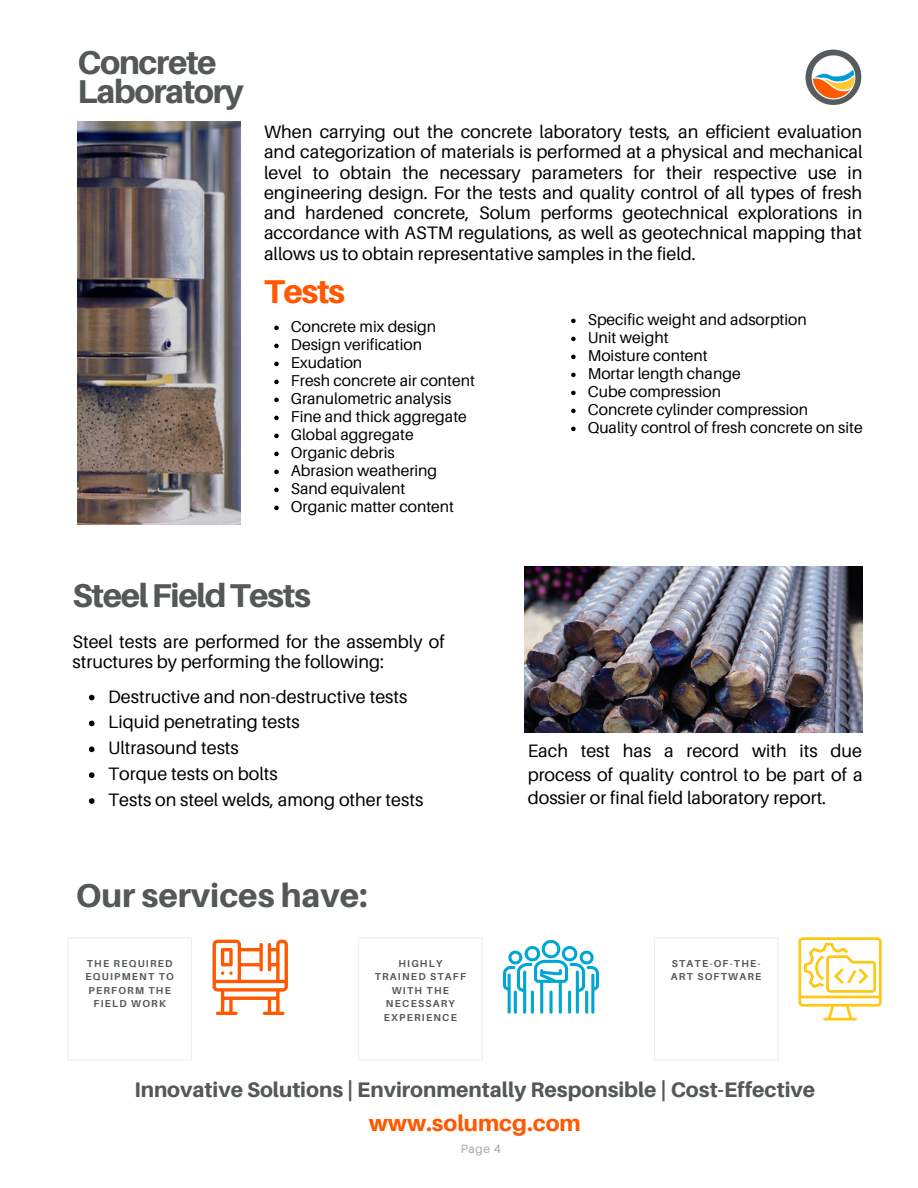
<style>
.page{position:relative;width:918px;height:1188px;background:#fff}
.page>*{position:absolute;margin:0;border:0;box-sizing:border-box;transform-origin:0 0}
.t1{font:800 33px/29.2px "Aileron";letter-spacing:-.04em;color:#545859}
.t2{font:800 33px "Aileron";color:#545859}
.t3{font:800 33px "Aileron";letter-spacing:-.04em;color:#ff5800}
.t4{font:800 22.65px "Aileron";color:#ff5800}
.t5{font:800 21.15px "Aileron";color:#545859}
.t6{font:18px/20.2px "Aileron";color:#000;text-align:justify}
.t7{font:15.75px "Aileron";color:#000}
.t8{font:12px "Aileron";color:#a6a6a6}
.t9{font:700 10.05px/13.4px "Aileron";letter-spacing:.12em;color:#545859;text-align:center}
</style>
<div class="page">
<img style="left:805px;top:49px;width:57px;height:56px">
<img style="left:78px;top:121px;width:163px;height:404px">
<img style="left:524px;top:566px;width:339px;height:167px">
<svg style="left:213px;top:940px;width:75px;height:75px"></svg>
<svg style="left:798px;top:937px;width:84px;height:84px"></svg>
<svg style="left:68px;top:937px;width:124px;height:124px"></svg>
<svg style="left:358px;top:937px;width:125px;height:124px"></svg>
<svg style="left:654px;top:937px;width:124px;height:124px"></svg>
<svg style="left:503px;top:940px;width:96px;height:74px"></svg>
<svg style="left:274px;top:326px;width:5px;height:4px"></svg>
<svg style="left:274px;top:344px;width:5px;height:4px"></svg>
<svg style="left:274px;top:362px;width:5px;height:4px"></svg>
<svg style="left:274px;top:380px;width:5px;height:4px"></svg>
<svg style="left:274px;top:398px;width:5px;height:4px"></svg>
<svg style="left:274px;top:416px;width:5px;height:4px"></svg>
<svg style="left:274px;top:434px;width:5px;height:4px"></svg>
<svg style="left:274px;top:452px;width:5px;height:4px"></svg>
<svg style="left:274px;top:470px;width:5px;height:4px"></svg>
<svg style="left:274px;top:488px;width:5px;height:4px"></svg>
<svg style="left:274px;top:506px;width:5px;height:4px"></svg>
<svg style="left:571px;top:319px;width:5px;height:4px"></svg>
<svg style="left:571px;top:337px;width:5px;height:4px"></svg>
<svg style="left:571px;top:355px;width:5px;height:4px"></svg>
<svg style="left:571px;top:373px;width:5px;height:4px"></svg>
<svg style="left:571px;top:391px;width:5px;height:4px"></svg>
<svg style="left:571px;top:409px;width:5px;height:4px"></svg>
<svg style="left:571px;top:427px;width:5px;height:4px"></svg>
<svg style="left:89px;top:695px;width:6px;height:5px"></svg>
<svg style="left:89px;top:721px;width:6px;height:5px"></svg>
<svg style="left:89px;top:746px;width:6px;height:6px"></svg>
<svg style="left:89px;top:772px;width:6px;height:6px"></svg>
<svg style="left:89px;top:798px;width:6px;height:6px"></svg>
<p class="t1" style="left:78px;top:47px;width:168px">Concrete<br>Laboratory</p>
<p class="t6" style="left:264px;top:121px;width:600px">When carrying out the concrete laboratory tests, an efficient evaluation and categorization of materials is performed at a physical and mechanical level to obtain the necessary parameters for their respective use in engineering design. For the tests and quality control of all types of fresh and hardened concrete, Solum performs geotechnical explorations in accordance with ASTM regulations, as well as geotechnical mapping that allows us to obtain representative samples in the field.</p>
<p class="t3" style="left:264px;top:271px;width:83px">Tests</p>
<p class="t7" style="left:291px;top:317px;width:147px">Concrete mix design</p>
<p class="t7" style="left:291px;top:335px;width:133px">Design verification</p>
<p class="t7" style="left:291px;top:353px;width:73px">Exudation</p>
<p class="t7" style="left:291px;top:371px;width:186px">Fresh concrete air content</p>
<p class="t7" style="left:291px;top:389px;width:162px">Granulometric analysis</p>
<p class="t7" style="left:291px;top:407px;width:178px">Fine and thick aggregate</p>
<p class="t7" style="left:291px;top:425px;width:124px">Global aggregate</p>
<p class="t7" style="left:291px;top:443px;width:105px">Organic debris</p>
<p class="t7" style="left:291px;top:461px;width:148px">Abrasion weathering</p>
<p class="t7" style="left:291px;top:479px;width:116px">Sand equivalent</p>
<p class="t7" style="left:291px;top:497px;width:165px">Organic matter content</p>
<p class="t7" style="left:588px;top:310px;width:221px">Specific weight and adsorption</p>
<p class="t7" style="left:588px;top:328px;width:82px">Unit weight</p>
<p class="t7" style="left:588px;top:346px;width:122px">Moisture content</p>
<p class="t7" style="left:588px;top:364px;width:154px">Mortar length change</p>
<p class="t7" style="left:588px;top:382px;width:135px">Cube compression</p>
<p class="t7" style="left:588px;top:400px;width:222px">Concrete cylinder compression</p>
<p class="t7" style="left:588px;top:418px;width:276px">Quality control of fresh concrete on site</p>
<p class="t1" style="left:73px;top:580px;width:240px">SteelFieldTests</p>
<p class="t6" style="left:73px;top:631px;width:374px">Steel tests are performed for the assembly of structures by performing the following:</p>
<p class="t6" style="left:108px;top:686px;width:301px">Destructive and non-destructive tests</p>
<p class="t6" style="left:108px;top:712px;width:193px">Liquid penetrating tests</p>
<p class="t6" style="left:108px;top:738px;width:132px">Ultrasound tests</p>
<p class="t6" style="left:108px;top:763px;width:171px">Torque tests on bolts</p>
<p class="t6" style="left:108px;top:789px;width:317px">Tests on steel welds, among other tests</p>
<p class="t2" style="left:76px;top:875px;width:293px">Our services have:</p>
<p class="t6" style="left:528px;top:739px;width:336px;line-height:23.7px">Each test has a record with its due process of quality control to be part of a dossier or final field laboratory report.</p>
<p class="t9" style="left:85px;top:957px;width:90px">THE REQUIRED<br>EQUIPMENT TO<br>PERFORM THE<br>FIELD WORK</p>
<p class="t9" style="left:375px;top:957px;width:93px">HIGHLY<br>TRAINED STAFF<br>WITH THE<br>NECESSARY<br>EXPERIENCE</p>
<p class="t9" style="left:671px;top:957px;width:92px;text-align:left">STATE-OF-THE-<br>ART SOFTWARE</p>
<p class="t5" style="left:134px;top:1076px;width:682px">Innovative Solutions | Environmentally Responsible | Cost-Effective</p>
<p class="t4" style="left:369px;top:1109px;width:213px">www.solumcg.com</p>
<p class="t8" style="left:461px;top:1141px;width:42px">Page 4</p>
</div>
